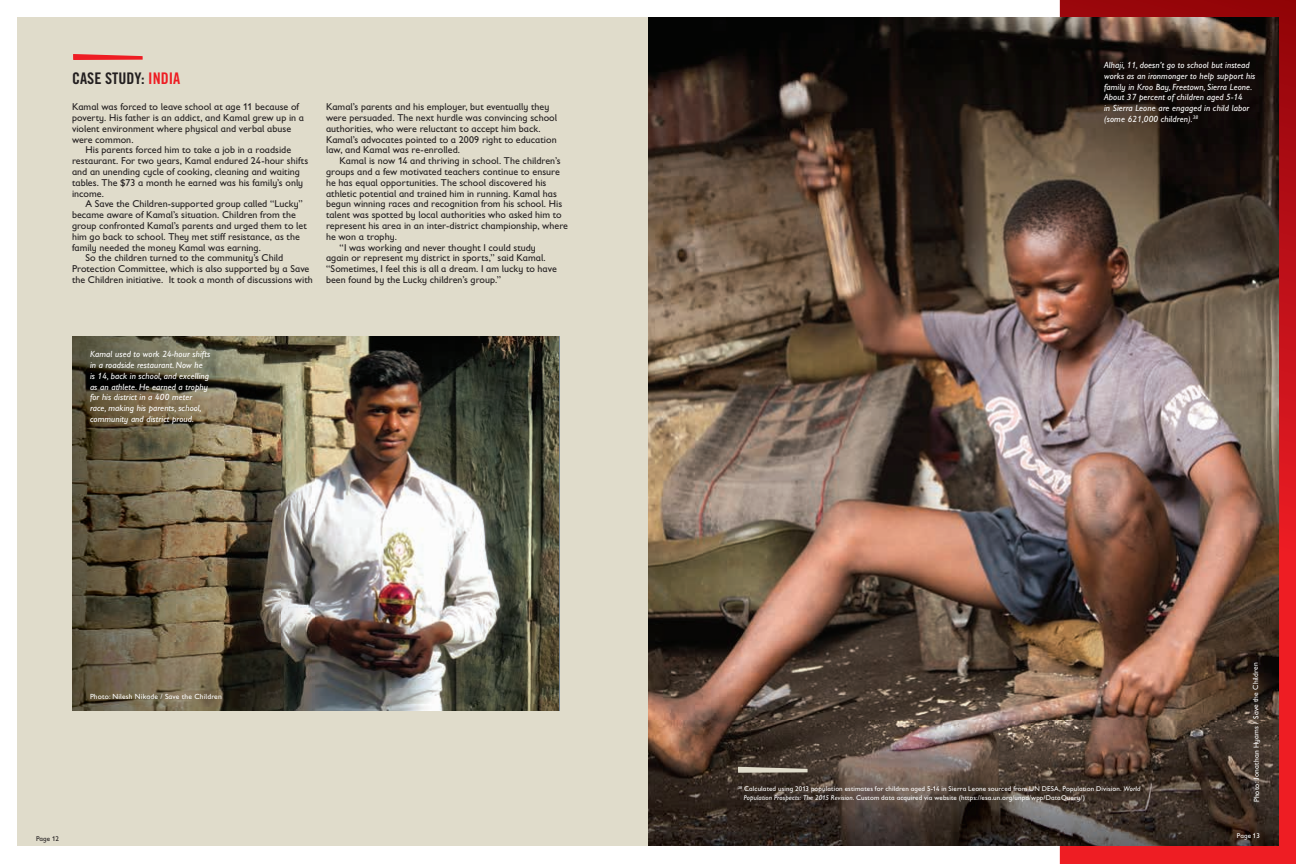
<style>
.page{position:relative;width:1296px;height:864px;background:#fff}
.page>*{position:absolute;margin:0;border:0;box-sizing:border-box;transform-origin:0 0}
.t1{font:16px "Trade Gothic LT Std Bd Cn 20";color:#231f20}
.t2{font:10px/10.8px "Gill Sans Infant Std";letter-spacing:.005em;color:#231f20}
.t3{font:italic 9px/10.8px "Gill Sans Infant Std";letter-spacing:.01em;color:#fff}
.t4{font:7.5px "Gill Sans Infant Std";letter-spacing:.01em;color:#fff}
.t5{font:7px/9px "Gill Sans Infant Std";letter-spacing:.015em;color:#fff}
.t6{font:7px "Gill Sans Infant Std";color:#231f20}
.s1{color:#ee1d23}
.s2{font-style:italic}
</style>
<div class="page">
<div style="left:17px;top:17px;width:631px;height:829px;background:#e0dccb"></div>
<svg style="left:1060px;top:0;width:236px;height:864px;background:#ca1319"></svg>
<img style="left:648px;top:17px;width:631px;height:703px">
<img style="left:1279px;top:720px;width:1px;height:126px">
<img style="left:648px;top:720px;width:631px;height:126px">
<svg style="left:738px;top:767px;width:70px;height:6px"></svg>
<svg style="left:73px;top:54px;width:70px;height:6px"></svg>
<img style="left:315px;top:336px;width:244px;height:375px">
<img style="left:72px;top:336px;width:243px;height:375px">
<h1 class="t1" style="left:72px;top:68px;width:110px">CASE STUDY: <span class="s1">INDIA</span></h1>
<p class="t2" style="left:72px;top:102px;width:234px">Kamal was forced to leave school at age 11 because of poverty. His father is an addict, and Kamal grew up in a violent environment where physical and verbal abuse were common.</p>
<p class="t2" style="left:72px;top:145px;width:238px;text-indent:14px">His parents forced him to take a job in a roadside restaurant. For two years, Kamal endured 24-hour shifts and an unending cycle of cooking, cleaning and waiting tables. The $73 a month he earned was his family’s only income.</p>
<p class="t2" style="left:86px;top:199px;width:219px">A Save the Children-supported group called “Lucky”</p>
<p class="t2" style="left:72px;top:209px;width:225px">became aware of Kamal’s situation. Children from the</p>
<p class="t2" style="left:72px;top:220px;width:236px">group confronted Kamal’s parents and urged them to let</p>
<p class="t2" style="left:72px;top:231px;width:229px">him go back to school. They met stiff resistance, as the</p>
<p class="t2" style="left:72px;top:242px;width:190px">family needed the money Kamal was earning.</p>
<p class="t2" style="left:86px;top:253px;width:199px">So the children turned to the community’s Child</p>
<p class="t2" style="left:72px;top:263px;width:239px">Protection Committee, which is also supported by a Save</p>
<p class="t2" style="left:72px;top:274px;width:242px">the Children initiative. It took a month of discussions with</p>
<p class="t2" style="left:326px;top:101px;width:232px">Kamal’s parents and his employer, but eventually they were persuaded. The next hurdle was convincing school authorities, who were reluctant to accept him back.<br>Kamal’s advocates pointed to a 2009 right to education law, and Kamal was re-enrolled.</p>
<p class="t2" style="left:340px;top:155px;width:223px">Kamal is now 14 and thriving in school. The children’s</p>
<p class="t2" style="left:326px;top:166px;width:235px">groups and a few motivated teachers continue to ensure</p>
<p class="t2" style="left:326px;top:177px;width:222px">he has equal opportunities. The school discovered his</p>
<p class="t2" style="left:326px;top:188px;width:232px">athletic potential and trained him in running. Kamal has</p>
<p class="t2" style="left:326px;top:199px;width:238px">begun winning races and recognition from his school. His</p>
<p class="t2" style="left:326px;top:209px;width:237px">talent was spotted by local authorities who asked him to</p>
<p class="t2" style="left:326px;top:220px;width:244px">represent his area in an inter-district championship, where</p>
<p class="t2" style="left:326px;top:231px;width:72px">he won a trophy.</p>
<p class="t2" style="left:340px;top:242px;width:198px">“I was working and never thought I could study</p>
<p class="t2" style="left:326px;top:253px;width:221px">again or represent my district in sports,” said Kamal.</p>
<p class="t2" style="left:326px;top:263px;width:232px">“Sometimes, I feel this is all a dream. I am lucky to have</p>
<p class="t2" style="left:326px;top:274px;width:177px">been found by the Lucky children’s group.”</p>
<p class="t3" style="left:90px;top:349px;width:122px">Kamal used to work 24-hour shifts in a roadside restaurant. Now he<br>is 14, back in school, and excelling as an athlete. He earned a trophy for his district in a 400 meter race, making his parents, school, community and district proud.</p>
<p class="t4" style="left:90px;top:692px;width:133px">Photo: Nilesh Nikade / Save the Children</p>
<p class="t3" style="left:1104px;top:60px;width:153px">Alhaji, 11, doesn’t go to school but instead works as an ironmonger to help support his family in Kroo Bay, Freetown, Sierra Leone.<br>About 37 percent of children aged 5-14<br>in Sierra Leone are engaged in child labor (some 621,000 children).<sup>38</sup></p>
<p class="t5" style="left:744px;top:784px;width:398px;text-indent:-6px"><sup>38</sup> Calculated using 2013 population estimates for children aged 5-14 in Sierra Leone sourced from UN DESA, Population Division. <span class="s2">World<br>Population Prospects: The 2015 Revision</span>. Custom data acquired via website (https://esa.un.org/unpd/wpp/DataQuery/)</p>
<p class="t4" style="left:1252px;top:802px;width:142px;rotate:-90deg">Photo: Jonathan Hyams / Save the Children</p>
<p class="t6" style="left:36px;top:835px;width:25px">Page 12</p>
<p class="t5" style="left:1237px;top:831px;width:25px">Page 13</p>
<p class="t6" style="left:36px;top:832px;width:25px">Page 14</p>
</div>
